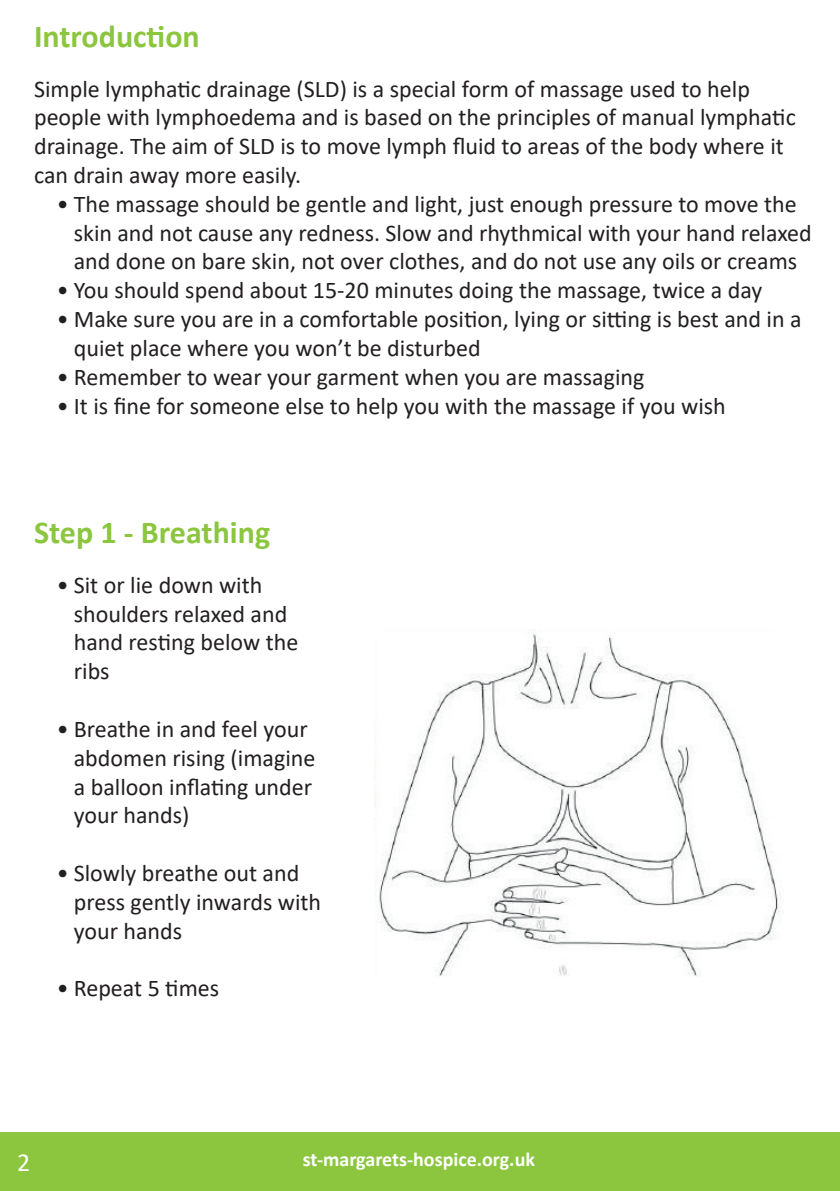
<style>
.page{position:relative;width:840px;height:1191px;background:#fff}
.page>*{position:absolute;margin:0;border:0;box-sizing:border-box;transform-origin:0 0}
.t1{font:700 32px "Calibri";color:#8bc63e}
.t2{font:26px "Calibri";color:#fff}
.t3{font:24px/28.8px "Calibri";color:#231f20}
.t4{font:700 20px "Calibri";color:#fff}
</style>
<div class="page">
<div style="left:0;top:1132px;width:839px;height:59px;background:#8bc63e"></div>
<img style="left:374px;top:629px;width:407px;height:348px">
<h1 class="t1" style="left:34px;top:13px;width:167px">Introduction</h1>
<p class="t3" style="left:34px;top:74px;width:762px">Simple lymphatic drainage (SLD) is a special form of massage used to help people with lymphoedema and is based on the principles of manual lymphatic drainage. The aim of SLD is to move lymph fluid to areas of the body where it can drain away more easily.</p>
<p class="t3" style="left:74px;top:189px;width:738px;text-indent:-17px">• The massage should be gentle and light, just enough pressure to move the skin and not cause any redness. Slow and rhythmical with your hand relaxed and done on bare skin, not over clothes, and do not use any oils or creams</p>
<p class="t3" style="left:57px;top:275px;width:706px">• You should spend about 15-20 minutes doing the massage, twice a day</p>
<p class="t3" style="left:74px;top:304px;width:729px;text-indent:-17px">• Make sure you are in a comfortable position, lying or sitting is best and in a quiet place where you won’t be disturbed</p>
<p class="t3" style="left:57px;top:362px;width:589px">• Remember to wear your garment when you are massaging</p>
<p class="t3" style="left:57px;top:390px;width:670px">• It is fine for someone else to help you with the massage if you wish</p>
<h1 class="t1" style="left:34px;top:509px;width:237px">Step 1 - Breathing</h1>
<p class="t3" style="left:74px;top:570px;width:226px;text-indent:-17px">• Sit or lie down with shoulders relaxed and hand resting below the ribs</p>
<p class="t3" style="left:74px;top:714px;width:243px;text-indent:-17px">• Breathe in and feel your abdomen rising (imagine a balloon inflating under your hands)</p>
<p class="t3" style="left:74px;top:858px;width:249px;text-indent:-17px">• Slowly breathe out and press gently inwards with your hands</p>
<p class="t3" style="left:57px;top:973px;width:164px">• Repeat 5 times</p>
<p class="t2" style="left:17px;top:1144px;width:15px">2</p>
<p class="t4" style="left:303px;top:1145px;width:233px">st-margarets-hospice.org.uk</p>
</div>
